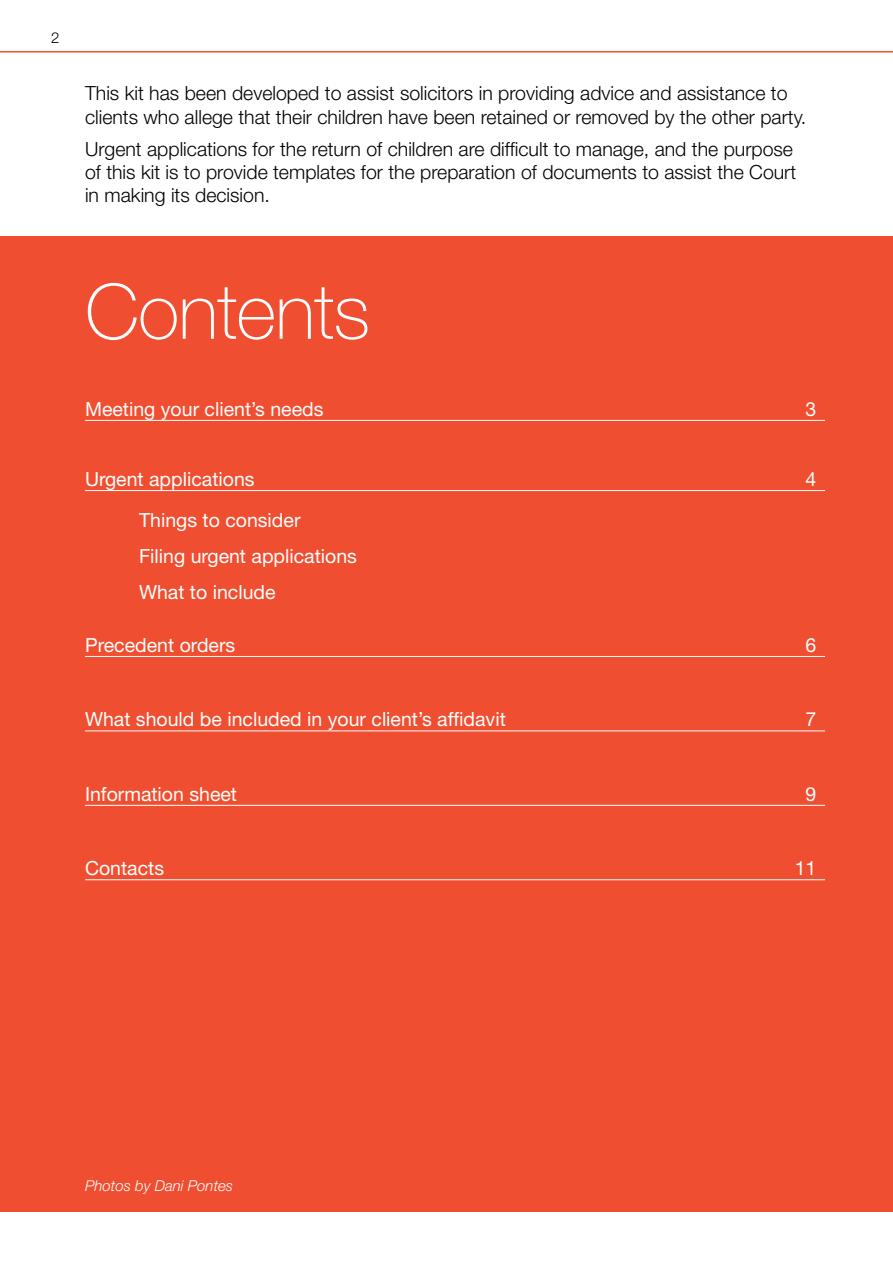
<style>
.page{position:relative;width:893px;height:1263px;background:#fff}
.page>*{position:absolute;margin:0;border:0;box-sizing:border-box;transform-origin:0 0}
.t1{font:100 76.5px "Helvetica Neue";letter-spacing:-.01em;color:#fff}
.t2{font:300 19.5px/23.4px "Helvetica Neue";color:#000}
.t3{font:19.5px/36.2px "Helvetica Neue";color:#fff}
.t4{font:italic 300 15px "Helvetica Neue";color:#fff}
.t5{font:300 15px "Helvetica Neue";color:#000}
</style>
<div class="page">
<div style="left:0;top:237px;width:893px;height:975px;background:#f04e30"></div>
<hr style="left:0;top:51px;width:893px;height:2px;background:#f04e30">
<hr style="left:85px;top:420px;width:740px;height:1px;background:#fff">
<hr style="left:85px;top:490px;width:740px;height:1px;background:#fff">
<hr style="left:85px;top:656px;width:740px;height:1px;background:#fff">
<hr style="left:85px;top:731px;width:740px;height:1px;background:#fff">
<hr style="left:85px;top:805px;width:740px;height:1px;background:#fff">
<hr style="left:85px;top:879px;width:740px;height:1px;background:#fff">
<p class="t5" style="left:51px;top:28px;width:10px">2</p>
<p class="t2" style="left:85px;top:81px;width:723px">This kit has been developed to assist solicitors in providing advice and assistance to clients who allege that their children have been retained or removed by the other party.</p>
<p class="t2" style="left:85px;top:137px;width:713px">Urgent applications for the return of children are difficult to manage, and the purpose of this kit is to provide templates for the preparation of documents to assist the Court in making its decision.</p>
<h1 class="t1" style="left:85px;top:268px;width:287px">Contents</h1>
<p class="t3" style="left:85px;top:391px;width:240px">Meeting your client’s needs</p>
<p class="t3" style="left:806px;top:391px;width:12px">3</p>
<p class="t3" style="left:85px;top:461px;width:171px">Urgent applications</p>
<p class="t3" style="left:806px;top:461px;width:12px">4</p>
<p class="t3" style="left:139px;top:501px;width:219px">Things to consider<br>Filing urgent applications<br>What to include</p>
<p class="t3" style="left:85px;top:627px;width:152px">Precedent orders</p>
<p class="t3" style="left:806px;top:627px;width:12px">6</p>
<p class="t3" style="left:85px;top:701px;width:422px">What should be included in your client’s affidavit</p>
<p class="t3" style="left:806px;top:701px;width:12px">7</p>
<p class="t3" style="left:85px;top:776px;width:154px">Information sheet</p>
<p class="t3" style="left:806px;top:776px;width:12px">9</p>
<p class="t3" style="left:85px;top:850px;width:81px">Contacts</p>
<p class="t3" style="left:795px;top:850px;width:23px">11</p>
<p class="t4" style="left:85px;top:1177px;width:150px">Photos by Dani Pontes</p>
</div>
